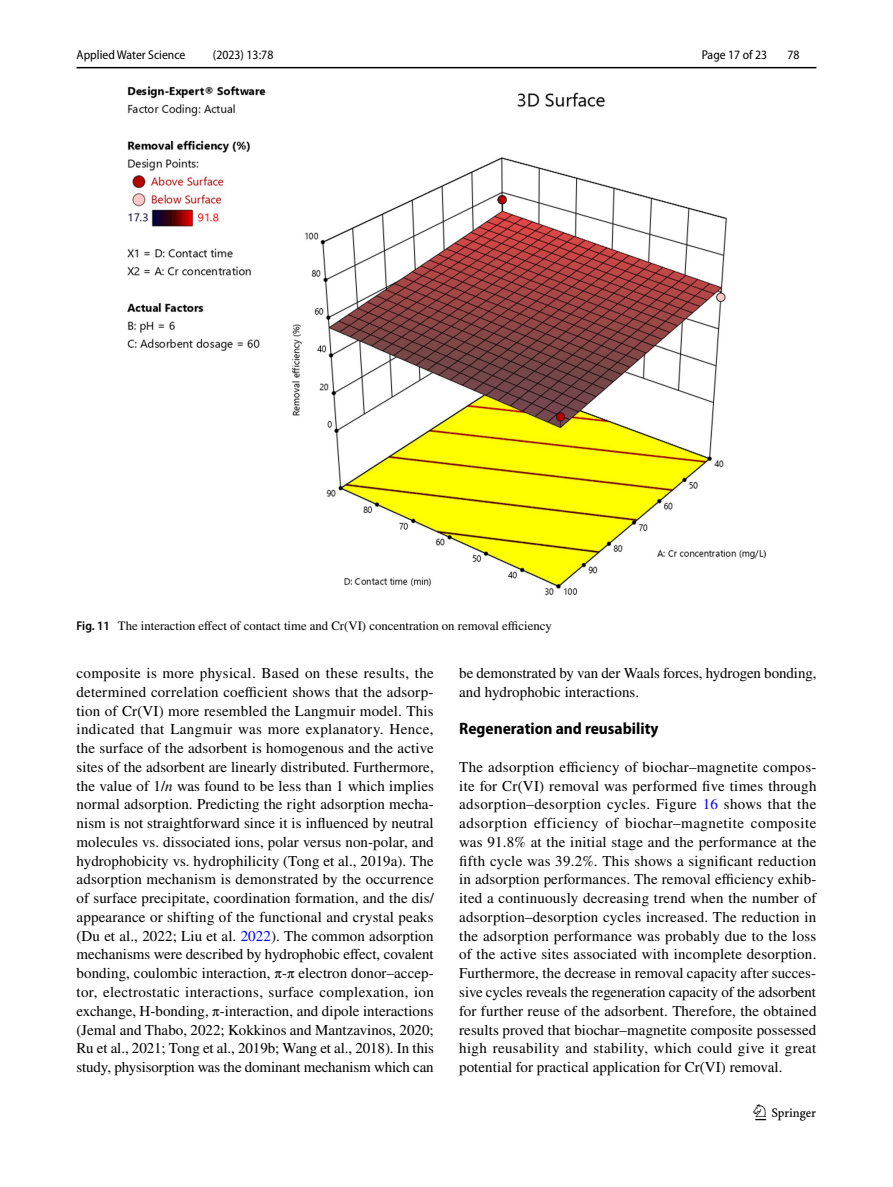
<style>
.page{position:relative;width:893px;height:1187px;background:#fff}
.page>*{position:absolute;margin:0;border:0;box-sizing:border-box;transform-origin:0 0}
.t1{font:22.5px "Springnew";color:#000}
.t2{font:700 semi-condensed 16.5px "Myriad Pro";color:#000}
.t3{font:15px/18.8px "STIX";letter-spacing:-.005em;color:#000;text-align:justify}
.t4{font:12.75px "STIX";color:#000}
.t5{font:semi-condensed 12.75px "Myriad Pro";color:#000}
.s1{font-family:"Myriad Pro";font-weight:600;font-stretch:semi-condensed}
.s2{font-style:italic}
.s3{color:#00f}
</style>
<div class="page">
<hr style="left:77px;top:67px;width:739px;height:1px;background:#000">
<img style="left:128px;top:87px;width:637px;height:507px">
<p class="t5" style="left:77px;top:48px;width:110px">Applied Water Science</p>
<p class="t5" style="left:213px;top:48px;width:62px">(2023) 13:78</p>
<p class="t5" style="left:702px;top:48px;width:67px">Page 17 of 23</p>
<p class="t5" style="left:787px;top:48px;width:14px">78</p>
<p class="t4" style="left:77px;top:616px;width:477px"><span class="s1">Fig. 11</span> The interaction effect of contact time and Cr(VI) concentration on removal efficiency</p>
<p class="t3" style="left:77px;top:664px;width:359px">composite is more physical. Based on these results, the determined correlation coefficient shows that the adsorp&shy;tion of Cr(VI) more resembled the Langmuir model. This indicated that Langmuir was more explanatory. Hence, the surface of the adsorbent is homogenous and the active sites of the adsorbent are linearly distributed. Furthermore, the value of 1/<span class="s2">n</span> was found to be less than 1 which implies normal adsorption. Predicting the right adsorption mecha&shy;nism is not straightforward since it is influenced by neutral molecules vs. dissociated ions, polar versus non-polar, and hydrophobicity vs. hydrophilicity (Tong et al., 2019a). The adsorption mechanism is demonstrated by the occurrence of surface precipitate, coordination formation, and the dis/ appearance or shifting of the functional and crystal peaks (Du et al., 2022; Liu et al. <span class="s3">2022</span>). The common adsorption mechanisms were described by hydrophobic effect, covalent bonding, coulombic interaction, π-π electron donor–accep&shy;tor, electrostatic interactions, surface complexation, ion exchange, H-bonding, π-interaction, and dipole interactions (Jemal and Thabo, 2022; Kokkinos and Mantzavinos, 2020; Ru et al., 2021; Tong et al., 2019b; Wang et al., 2018). In this study, physisorption was the dominant mechanism which can</p>
<p class="t3" style="left:459px;top:664px;width:359px">be demonstrated by van der Waals forces, hydrogen bonding, and hydrophobic interactions.</p>
<p class="t2" style="left:459px;top:719px;width:201px">Regeneration and reusability</p>
<p class="t3" style="left:459px;top:758px;width:359px">The adsorption efficiency of biochar–magnetite compos&shy;ite for Cr(VI) removal was performed five times through adsorption–desorption cycles. Figure <span class="s3">16</span> shows that the adsorption efficiency of biochar–magnetite composite was 91.8% at the initial stage and the performance at the fifth cycle was 39.2%. This shows a significant reduction in adsorption performances. The removal efficiency exhib&shy;ited a continuously decreasing trend when the number of adsorption–desorption cycles increased. The reduction in the adsorption performance was probably due to the loss of the active sites associated with incomplete desorption.<br>Furthermore, the decrease in removal capacity after succes&shy;sive cycles reveals the regeneration capacity of the adsorbent for further reuse of the adsorbent. Therefore, the obtained results proved that biochar–magnetite composite possessed high reusability and stability, which could give it great potential for practical application for Cr(VI) removal.</p>
<h1 class="t1" style="left:755px;top:1104px;width:62px">1 3</h1>
</div>
